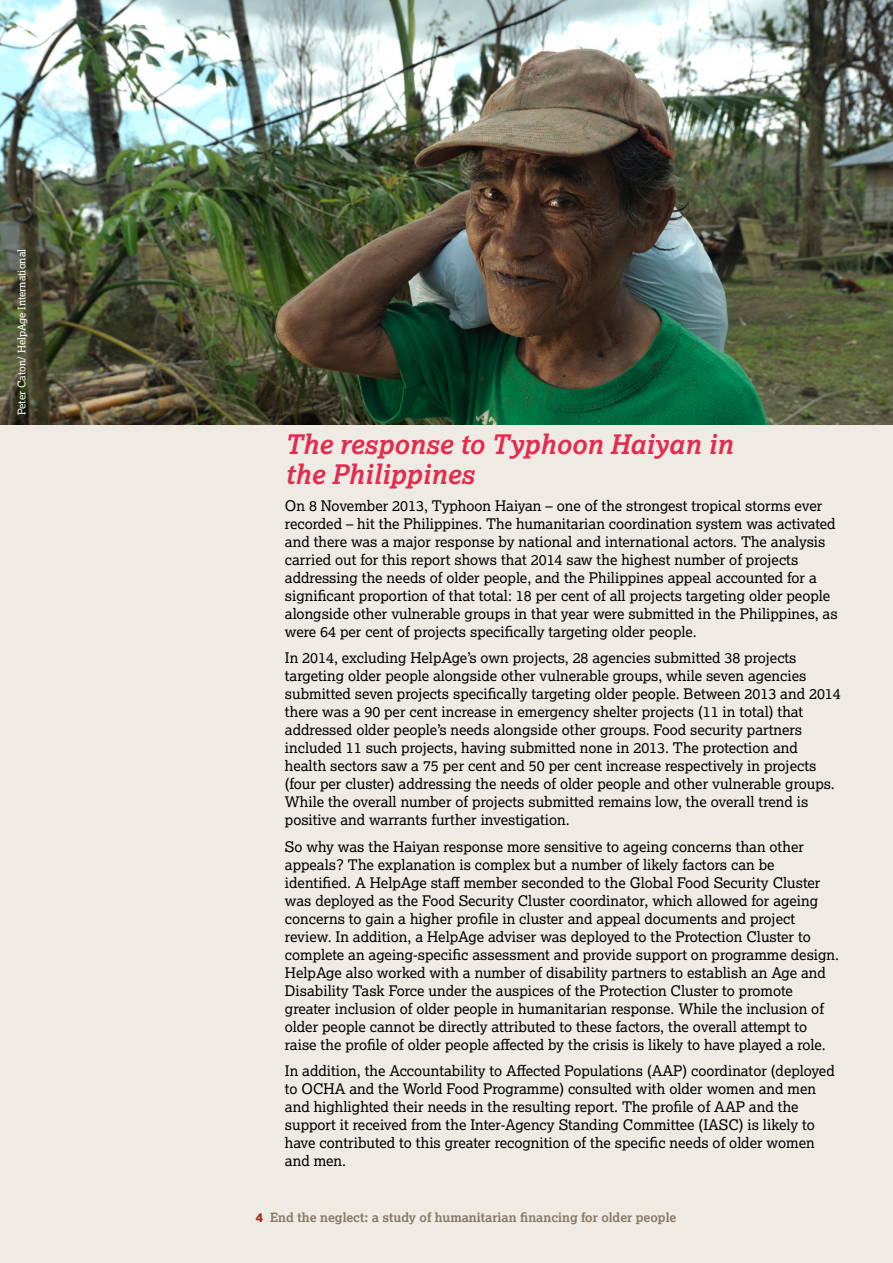
<style>
.page{position:relative;width:893px;height:1263px;background:#eeebe4}
.page>*{position:absolute;margin:0;border:0;box-sizing:border-box;transform-origin:0 0}
.Sub-head_1{font:italic 700 27px/30px "Lexia";color:#e12e50}
.Text{font:14.7px/18px "Lexia";color:#000}
.t1{font:700 12.75px "Lexia";color:#867a64}
.Photo_credits{font:10.5px "Lexia";color:#fff}
.s1{font-family:"Lexia X Bold";font-weight:400;color:#ab2718}
</style>
<div class="page">
<img style="left:0;top:0;width:893px;height:424px">
<p class="Photo_credits" style="left:15px;top:415px;width:168px;rotate:-90deg">Peter Caton/ HelpAge International</p>
<p class="Sub-head_1" style="left:285px;top:429px;width:449px">The response to Typhoon Haiyan in the Philippines</p>
<p class="Text" style="left:285px;top:496px;width:554px">On 8 November 2013, Typhoon Haiyan – one of the strongest tropical storms ever recorded – hit the Philippines. The humanitarian coordination system was activated and there was a major response by national and international actors. The analysis carried out for this report shows that 2014 saw the highest number of projects addressing the needs of older people, and the Philippines appeal accounted for a significant proportion of that total: 18 per cent of all projects targeting older people alongside other vulnerable groups in that year were submitted in the Philippines, as were 64 per cent of projects specifically targeting older people.</p>
<p class="Text" style="left:285px;top:648px;width:557px">In 2014, excluding HelpAge’s own projects, 28 agencies submitted 38 projects targeting older people alongside other vulnerable groups, while seven agencies submitted seven projects specifically targeting older people. Between 2013 and 2014 there was a 90 per cent increase in emergency shelter projects (11 in total) that addressed older people’s needs alongside other groups. Food security partners included 11 such projects, having submitted none in 2013. The protection and health sectors saw a 75 per cent and 50 per cent increase respectively in projects (four per cluster) addressing the needs of older people and other vulnerable groups.<br>While the overall number of projects submitted remains low, the overall trend is positive and warrants further investigation.</p>
<p class="Text" style="left:285px;top:837px;width:556px">So why was the Haiyan response more sensitive to ageing concerns than other appeals? The explanation is complex but a number of likely factors can be identified. A HelpAge staff member seconded to the Global Food Security Cluster was deployed as the Food Security Cluster coordinator, which allowed for ageing concerns to gain a higher profile in cluster and appeal documents and project review. In addition, a HelpAge adviser was deployed to the Protection Cluster to complete an ageing-specific assessment and provide support on programme design.<br>HelpAge also worked with a number of disability partners to establish an Age and Disability Task Force under the auspices of the Protection Cluster to promote greater inclusion of older people in humanitarian response. While the inclusion of older people cannot be directly attributed to these factors, the overall attempt to raise the profile of older people affected by the crisis is likely to have played a role.</p>
<p class="Text" style="left:285px;top:1061px;width:551px">In addition, the Accountability to Affected Populations (AAP) coordinator (deployed to OCHA and the World Food Programme) consulted with older women and men and highlighted their needs in the resulting report. The profile of AAP and the support it received from the Inter-Agency Standing Committee (IASC) is likely to have contributed to this greater recognition of the specific needs of older women and men.</p>
<p class="t1" style="left:256px;top:1209px;width:422px"><span class="s1">4</span> End the neglect: a study of humanitarian financing for older people</p>
<p class="t1" style="left:285px;top:1210px;width:422px"><span class="s1">4</span> End the neglec : a study of humanitarian financing for older people</p>
</div>
